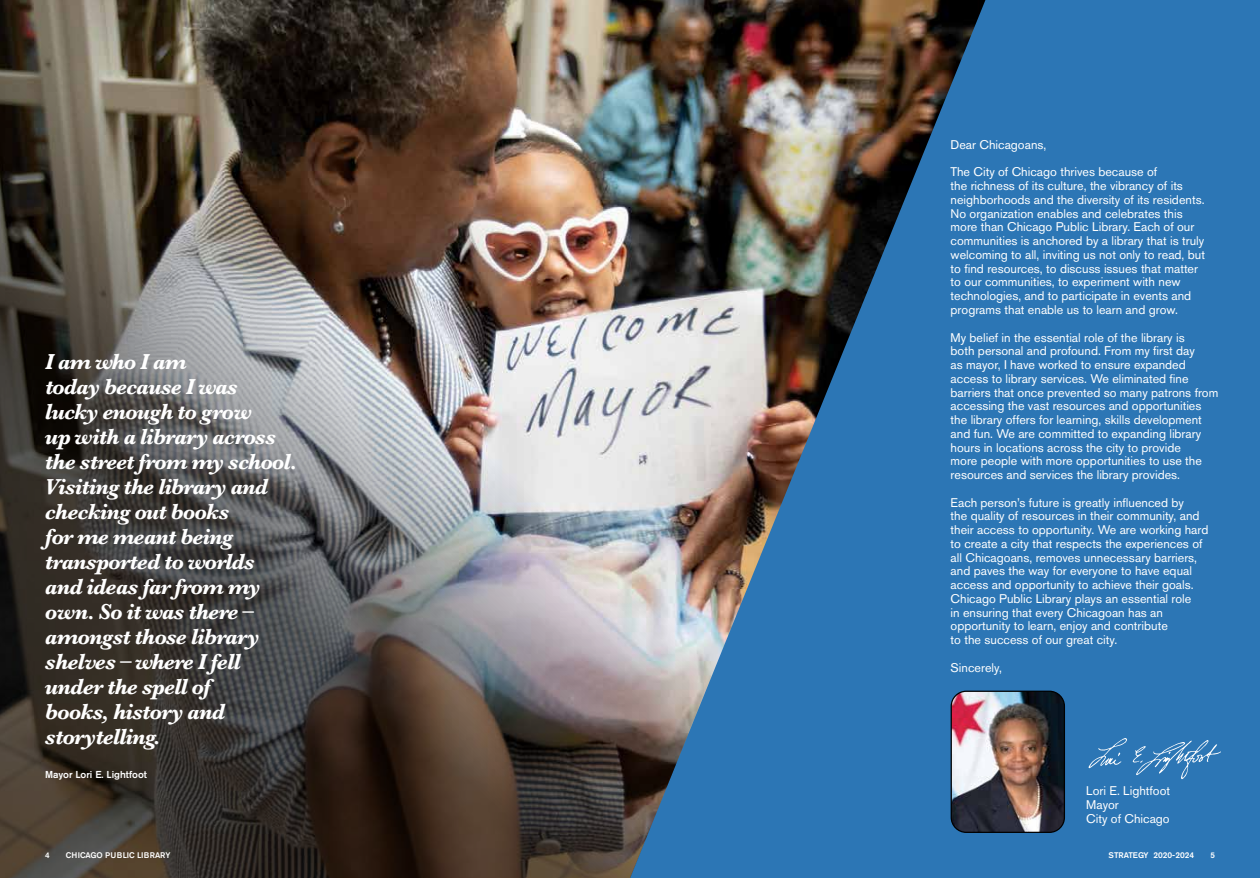
<style>
.page{position:relative;width:1260px;height:878px;background:#fff}
.page>*{position:absolute;margin:0;border:0;box-sizing:border-box;transform-origin:0 0}
.t1{font:italic 700 22.5px/25px "Baskerville";letter-spacing:-.04em;color:#fff}
.t2{font:12.5px/13.8px "Akzidenz Grotesk Pro";color:#fff}
.t3{font:500 10px "Akzidenz Grotesk Pro";color:#fff}
.t4{font:500 8.38px "Akzidenz Grotesk Pro";color:#fff}
.t5{font:500 8.12px "Akzidenz Grotesk Pro";color:#fff}
.s1{font-size:8.12px}
</style>
<div class="page">
<div style="left:624px;top:0;width:636px;height:878px;background:#2c76b5"></div>
<img style="left:0;top:0;width:983px;height:878px">
<img style="left:951px;top:691px;width:112px;height:141px">
<div style="left:951px;top:690px;width:114px;height:143px;border:1px solid #000;border-radius:15px"></div>
<svg style="left:1089px;top:738px;width:38px;height:30px"></svg>
<svg style="left:1133px;top:740px;width:88px;height:39px"></svg>
<p class="t1" style="left:45px;top:349px;width:143px">I am who I am</p>
<p class="t1" style="left:45px;top:374px;width:196px">today because I was</p>
<p class="t1" style="left:45px;top:399px;width:210px">lucky enough to grow</p>
<p class="t1" style="left:45px;top:424px;width:255px">up with a library across the street from my school.<br>Visiting the library and checking out books</p>
<p class="t1" style="left:45px;top:524px;width:213px">for me meant being transported to worlds</p>
<p class="t1" style="left:45px;top:574px;width:217px">and ideas far from my own. So it was there – amongst those library shelves – where I fell</p>
<p class="t1" style="left:45px;top:674px;width:167px">under the spell of</p>
<p class="t1" style="left:45px;top:699px;width:182px">books, history and storytelling.</p>
<p class="t3" style="left:45px;top:767px;width:103px">Mayor Lori E. Lightfoot</p>
<p class="t2" style="left:951px;top:138px;width:97px">Dear Chicagoans,</p>
<p class="t2" style="left:951px;top:165px;width:208px">The City of Chicago thrives because of</p>
<p class="t2" style="left:951px;top:179px;width:255px">the richness of its culture, the vibrancy of its neighborhoods and the diversity of its residents.</p>
<p class="t2" style="left:951px;top:206px;width:256px">No organization enables and celebrates this more than Chicago Public Library. Each of our communities is anchored by a library that is truly welcoming to all, inviting us not only to read, but</p>
<p class="t2" style="left:951px;top:261px;width:249px">to find resources, to discuss issues that matter to our communities, to experiment with new technologies, and to participate in events and programs that enable us to learn and grow.</p>
<p class="t2" style="left:951px;top:330px;width:236px">My belief in the essential role of the library is</p>
<p class="t2" style="left:951px;top:344px;width:246px">both personal and profound. From my first day</p>
<p class="t2" style="left:951px;top:358px;width:269px">as mayor, I have worked to ensure expanded access to library services. We eliminated fine barriers that once prevented so many patrons from accessing the vast resources and opportunities</p>
<p class="t2" style="left:951px;top:413px;width:253px">the library offers for learning, skills development and fun. We are committed to expanding library hours in locations across the city to provide more people with more opportunities to use the resources and services the library provides.</p>
<p class="t2" style="left:951px;top:495px;width:235px">Each person’s future is greatly influenced by</p>
<p class="t2" style="left:951px;top:509px;width:259px">the quality of resources in their community, and their access to opportunity. We are working hard</p>
<p class="t2" style="left:951px;top:536px;width:253px">to create a city that respects the experiences of</p>
<p class="t2" style="left:951px;top:550px;width:248px">all Chicagoans, removes unnecessary barriers,</p>
<p class="t2" style="left:951px;top:564px;width:244px">and paves the way for everyone to have equal access and opportunity to achieve their goals.<br>Chicago Public Library plays an essential role</p>
<p class="t2" style="left:951px;top:605px;width:219px">in ensuring that every Chicagoan has an opportunity to learn, enjoy and contribute</p>
<p class="t2" style="left:951px;top:633px;width:168px">to the success of our great city.</p>
<p class="t2" style="left:951px;top:660px;width:53px">Sincerely,</p>
<p class="t2" style="left:1086px;top:783px;width:85px">Lori E. Lightfoot</p>
<p class="t2" style="left:1086px;top:797px;width:34px">Mayor</p>
<p class="t2" style="left:1086px;top:811px;width:85px">City of Chicago</p>
<p class="t5" style="left:45px;top:849px;width:6px">4</p>
<p class="t5" style="left:66px;top:849px;width:106px">CHICAGO PUBLIC LIBRARY</p>
<p class="t4" style="left:1109px;top:849px;width:87px"><span class="s1">STRATEGY</span> 2020-2024</p>
<p class="t5" style="left:1210px;top:849px;width:6px">5</p>
</div>
